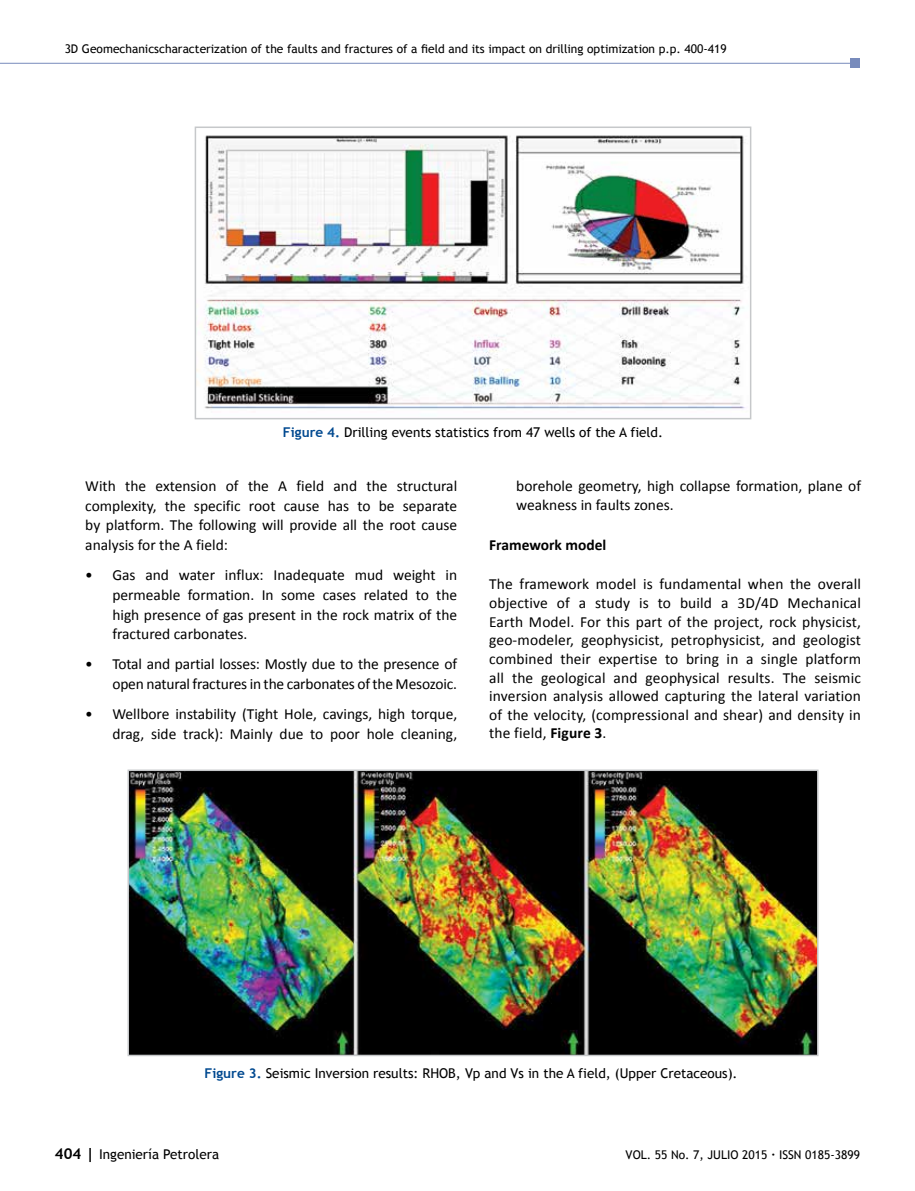
<style>
.page{position:relative;width:915px;height:1191px;background:#fff}
.page>*{position:absolute;margin:0;border:0;box-sizing:border-box;transform-origin:0 0}
.t1{font:15.45px/18.6px "Calibri";color:#000;text-align:justify}
.t2{font:700 15.45px "Calibri";color:#000}
.t3{font:13.5px "Trebuchet MS";color:#000}
.t4{font:12px "Trebuchet MS";color:#000}
.s1{font-weight:700;color:#004990}
.s2{font-weight:700}
.s3{font-weight:700;font-size:15px}
</style>
<div class="page">
<hr style="left:0;top:63px;width:854px;height:1px;background:#788bbc">
<div style="left:850px;top:59px;width:9px;height:9px;background:#788bbc"></div>
<img style="left:197px;top:135px;width:548px;height:275px">
<div style="left:194px;top:126px;width:557px;height:293px;border:2px solid #c6c8ca"></div>
<img style="left:130px;top:772px;width:685px;height:281px">
<div style="left:127px;top:769px;width:691px;height:287px;border:2px solid #c6c8ca"></div>
<p class="t4" style="left:65px;top:42px;width:663px">3D Geomechanicscharacterization of the faults and fractures of a field and its impact on drilling optimization p.p. 400-419</p>
<p class="t3" style="left:283px;top:425px;width:381px"><span class="s1">Figure 4.</span> Drilling events statistics from 47 wells of the A field.</p>
<p class="t1" style="left:85px;top:476px;width:373px;line-height:19.6px">With the extension of the A field and the structural complexity, the specific root cause has to be separate by platform. The following will provide all the root cause analysis for the A field:</p>
<p class="t1" style="left:112px;top:565px;width:346px;line-height:19.6px;text-indent:-27px">• Gas and water influx: Inadequate mud weight in permeable formation. In some cases related to the high presence of gas present in the rock matrix of the fractured carbonates.</p>
<p class="t1" style="left:85px;top:654px;width:373px;line-height:19.6px;text-align:right">• Total and partial losses: Mostly due to the presence of open natural fractures in the carbonates of the Mesozoic.</p>
<p class="t1" style="left:85px;top:704px;width:373px;line-height:19.6px;text-align:right">• Wellbore instability (Tight Hole, cavings, high torque, drag, side track): Mainly due to poor hole cleaning,</p>
<p class="t1" style="left:516px;top:477px;width:346px">borehole geometry, high collapse formation, plane of weakness in faults zones.</p>
<p class="t2" style="left:489px;top:534px;width:118px">Framework model</p>
<p class="t1" style="left:489px;top:575px;width:373px">The framework model is fundamental when the overall objective of a study is to build a 3D/4D Mechanical Earth Model. For this part of the project, rock physicist, geo-modeler, geophysicist, petrophysicist, and geologist combined their expertise to bring in a single platform all the geological and geophysical results. The seismic inversion analysis allowed capturing the lateral variation of the velocity, (compressional and shear) and density in the field, <span class="s2">Figure 3</span>.</p>
<p class="t3" style="left:204px;top:1065px;width:534px"><span class="s1">Figure 3.</span> Seismic Inversion results: RHOB, Vp and Vs in the A field, (Upper Cretaceous).</p>
<p class="t3" style="left:55px;top:1146px;width:166px"><span class="s3">404 |</span> Ingeniería Petrolera</p>
<p class="t4" style="left:625px;top:1147px;width:236px">VOL. 55 No. 7, JULIO 2015 <span class="s2">·</span> ISSN 0185-3899</p>
</div>
